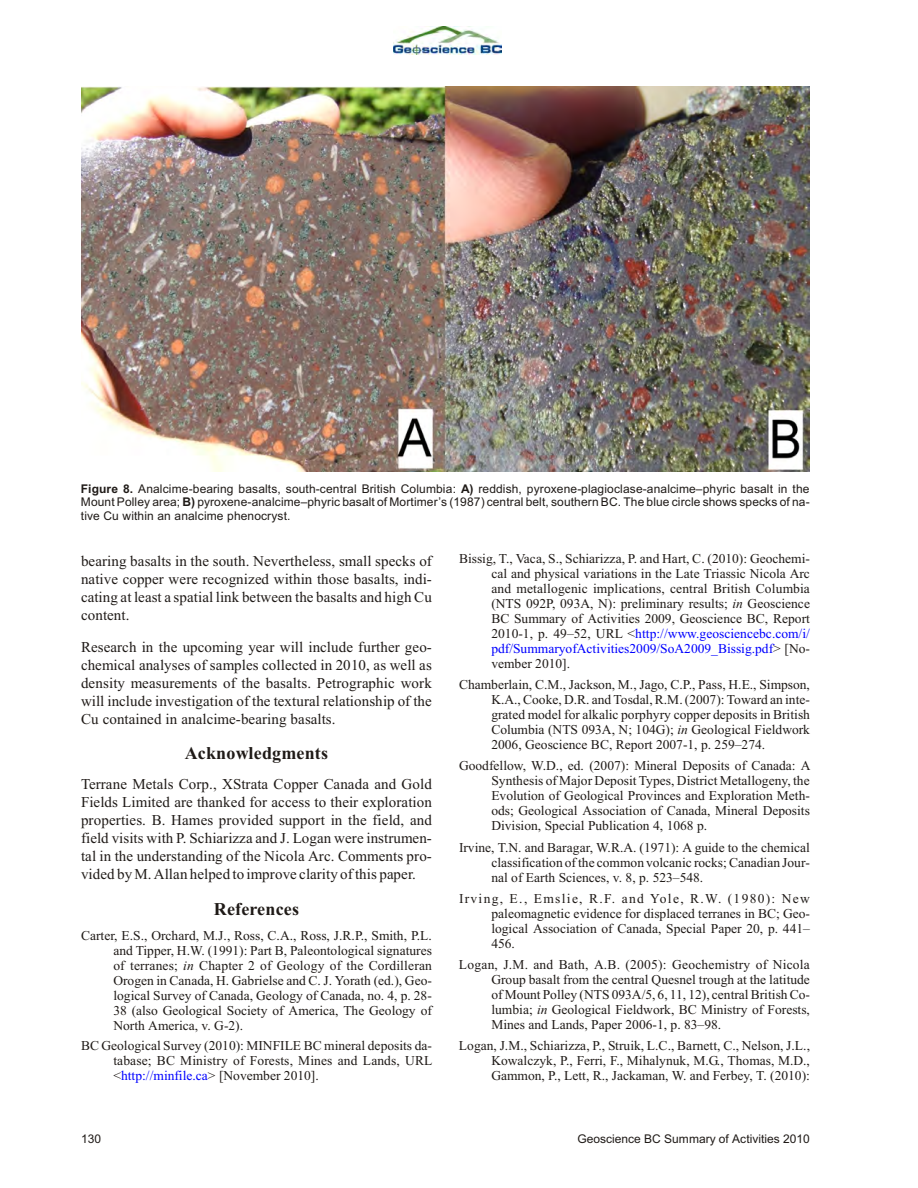
<style>
.page{position:relative;width:918px;height:1188px;background:#fff}
.page>*{position:absolute;margin:0;border:0;box-sizing:border-box;transform-origin:0 0}
.t1{font:700 18px "Times New Roman";letter-spacing:.01em;color:#1f1a17}
.t2{font:15px/18px "Times New Roman";letter-spacing:.01em;color:#1f1a17;text-align:justify}
.t3{font:13.5px/15px "Times New Roman";color:#1f1a17;text-align:justify}
.t4{font:12px/13.6px "Arial";letter-spacing:.01em;color:#1f1a17;text-align:justify}
.s1{font-weight:700}
.s2{font-style:italic}
.s3{color:#00f}
</style>
<div class="page">
<img style="left:393px;top:26px;width:108px;height:29px">
<img style="left:81px;top:86px;width:728px;height:385px">
<p class="t4" style="left:81px;top:483px;width:730px"><span class="s1">Fig ure 8.</span> Analcime-bear ing bas alts, south-cen tral Brit ish Columbia: <span class="s1">A)</span> red dish, pyroxene-plagioclase-analcime–phyric ba salt in the Mount Polley area; <span class="s1">B)</span> pyroxene-analcime–phyric ba salt of Mortimer’s (1987) cen tral belt, south ern BC. The blue cir cle shows specks of na - tive Cu within an analcime phenocryst.</p>
<p class="t2" style="left:81px;top:554px;width:352px">bear ing bas alts in the south. Nev er the less, small specks of na tive cop per were rec og nized within those bas alts, in di - cat ing at least a spa tial link be tween the basalts and high Cu content.</p>
<p class="t2" style="left:81px;top:639px;width:352px">Re search in the up com ing year will in clude fur ther geo - chem i cal anal y ses of sam ples col lected in 2010, as well as den sity mea sure ments of the bas alts. Petrographic work will in clude in ves ti ga tion of the tex tural re la tion ship of the Cu con tained in analcime-bear ing basalts.</p>
<h1 class="t1" style="left:185px;top:747px;width:145px">Acknowledgments</h1>
<p class="t2" style="left:81px;top:776px;width:352px">Terrane Met als Corp., XStrata Cop per Can ada and Gold Fields Lim ited are thanked for ac cess to their ex plo ra tion prop er ties. B. Hames pro vided sup port in the field, and field vis its with P. Schiarizza and J. Lo gan were in stru men - tal in the un der stand ing of the Nicola Arc. Com ments pro - vided by M. Allan helped to im prove clar ity of this paper.</p>
<h1 class="t1" style="left:214px;top:902px;width:87px">References</h1>
<p class="t3" style="left:113px;top:929px;width:320px;text-indent:-32px">Carter, E.S., Or chard, M.J., Ross, C.A., Ross, J.R.P., Smith, P.L. and Tip per, H.W. (1991): Part B, Paleontological sig na tures of ter ranes; <span class="s2">in</span> Chap ter 2 of Ge ol ogy of the Cordilleran Orogen in Can ada, H. Gabrielse and C. J. Yorath (ed.), Geo - log i cal Sur vey of Can ada, Ge ol ogy of Can ada, no. 4, p. 28- 38 (also Geo log i cal So ci ety of Amer ica, The Ge ol ogy of North America, v. G-2).</p>
<p class="t3" style="left:113px;top:1039px;width:321px;text-indent:-32px">BC Geo log i cal Sur vey (2010): MINFILE BC min eral de pos its da - ta base; BC Min is try of For ests, Mines and Lands, URL &lt;<span class="s3">http://minfile.ca</span>&gt; [No vem ber 2010].</p>
<p class="t3" style="left:491px;top:552px;width:320px;text-indent:-32px">Bissig, T., Vaca, S., Schiarizza, P. and Hart, C. (2010): Geo chem i - cal and phys i cal vari a tions in the Late Tri as sic Nicola Arc and met al lo gen ic im pli ca tions, cen tral Brit ish Co lum bia (NTS 092P, 093A, N): pre lim i nary re sults; <span class="s2">in</span> Geoscience BC Sum mary of Ac tiv i ties 2009, Geoscience BC, Re port 2010-1, p. 49–52, URL &lt;<span class="s3">http://www.geosciencebc.com/i/ pdf/SummaryofActivities2009/SoA2009_Bissig.pdf</span>&gt; [No - vem ber 2010].</p>
<p class="t3" style="left:491px;top:679px;width:320px;text-indent:-32px">Cham ber lain, C.M., Jack son, M., Jago, C.P., Pass, H.E., Simpson, K.A., Cooke, D.R. and Tosdal, R.M. (2007): To ward an in te - grated model for alkalic por phyry cop per de pos its in Brit ish Co lum bia (NTS 093A, N; 104G); <span class="s2">in</span> Geo log i cal Field work 2006, Geoscience BC, Re port 2007-1, p. 259–274.</p>
<p class="t3" style="left:491px;top:760px;width:321px;text-indent:-32px">Goodfellow, W.D., ed. (2007): Min eral De pos its of Can ada: A Syn the sis of Ma jor De posit Types, Dis trict Metallogeny, the Evo lu tion of Geo log i cal Prov inces and Ex plo ra tion Meth - ods; Geo log i cal As so ci a tion of Can ada, Min eral De pos its Di vi sion, Spe cial Pub li ca tion 4, 1068 p.</p>
<p class="t3" style="left:491px;top:841px;width:320px;text-indent:-32px">Irvine, T.N. and Baragar, W.R.A. (1971): A guide to the chem i cal clas si fi ca tion of the com mon vol ca nic rocks; Ca na dian Jour - nal of Earth Sci ences, v. 8, p. 523–548.</p>
<p class="t3" style="left:491px;top:892px;width:320px;text-indent:-32px">Irving, E., Emslie, R.F. and Yole, R.W. (1980): New paleomagnetic ev i dence for dis placed ter ranes in BC; Geo - log i cal As so ci a tion of Can ada, Spe cial Pa per 20, p. 441– 456.</p>
<p class="t3" style="left:491px;top:958px;width:320px;text-indent:-32px">Lo gan, J.M. and Bath, A.B. (2005): Geo chem is try of Nicola Group ba salt from the cen tral Quesnel trough at the lat i tude of Mount Polley (NTS 093A/5, 6, 11, 12), cen tral Brit ish Co - lum bia; <span class="s2">in</span> Geo log i cal Field work, BC Min is try of For ests, Mines and Lands, Pa per 2006-1, p. 83–98.</p>
<p class="t3" style="left:491px;top:1039px;width:320px;text-indent:-32px">Lo gan, J.M., Schiarizza, P., Struik, L.C., Barnett, C., Nel son, J.L., Kowalczyk, P., Ferri, F., Mihalynuk, M.G., Thomas, M.D., Gam mon, P., Lett, R., Jackaman, W. and Ferbey, T. (2010):</p>
<p class="t4" style="left:81px;top:1133px;width:22px">130</p>
<p class="t4" style="left:577px;top:1133px;width:234px">Geoscience BC Sum mary of Ac tiv i ties 2010</p>
</div>
